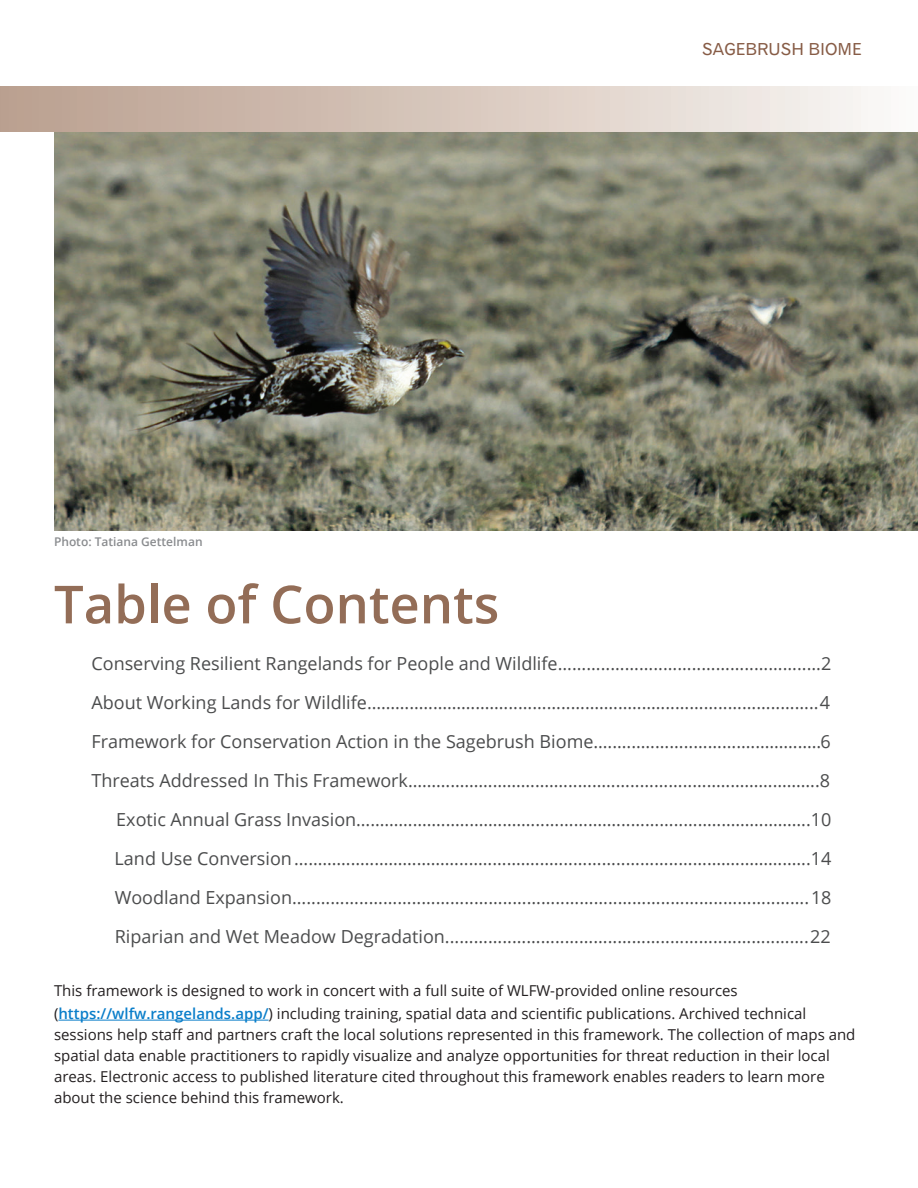
<style>
.page{position:relative;width:918px;height:1188px;background:#fff}
.page>*{position:absolute;margin:0;border:0;box-sizing:border-box;transform-origin:0 0}
.t1{font:600 52.5px "Open Sans";color:#936d57}
.t2{font:18px/39px "Open Sans";color:#4b4c4d;text-align:right}
.t3{font:16.5px "Gothic 720 BT Roman B";color:#875c46}
.t4{font:15px/21px "Open Sans";color:#231f20}
.t5{font:600 12px "Open Sans";color:#8a8c8f}
.s1{font-weight:600;color:#0a7eca}
</style>
<div class="page">
<img style="left:54px;top:132px;width:864px;height:399px">
<div style="left:0;top:86px;width:918px;height:46px;background:linear-gradient(to right,#b99d8c,#faf8f5)"></div>
<hr style="left:58px;top:1020px;width:211px;height:1px;background:#0a7eca">
<p class="t5" style="left:54px;top:533px;width:150px">Photo: Tatiana Gettelman</p>
<p class="t3" style="left:702px;top:39px;width:161px">SAGEBRUSH BIOME</p>
<h1 class="t1" style="left:54px;top:568px;width:447px">Table of Contents</h1>
<p class="t2" style="left:91px;top:643px;width:742px">Conserving Resilient Rangelands for People and Wildlife.......................................................2<br>About Working Lands for Wildlife…………..……………..................………...….................................4<br>Framework for Conservation Action in the Sagebrush Biome….…..…...................……………..6<br>Threats Addressed In This Framework……………………………......….......................………………….8<br>Exotic Annual Grass Invasion……………….…...…………............……...................………………….10<br>Land Use Conversion ………….….………………...….....……….................................…………….…..14<br>Woodland Expansion............................................................................................................18<br>Riparian and Wet Meadow Degradation............................................................................22</p>
<p class="t4" style="left:54px;top:979px;width:754px;line-height:22.5px">This framework is designed to work in concert with a full suite of WLFW-provided online resources (<span class="s1">https://wlfw.rangelands.app/</span>) including training, spatial data and scientific publications. Archived technical</p>
<p class="t4" style="left:54px;top:1024px;width:803px">sessions help staff and partners craft the local solutions represented in this framework. The collection of maps and spatial data enable practitioners to rapidly visualize and analyze opportunities for threat reduction in their local areas. Electronic access to published literature cited throughout this framework enables readers to learn more about the science behind this framework.</p>
</div>
